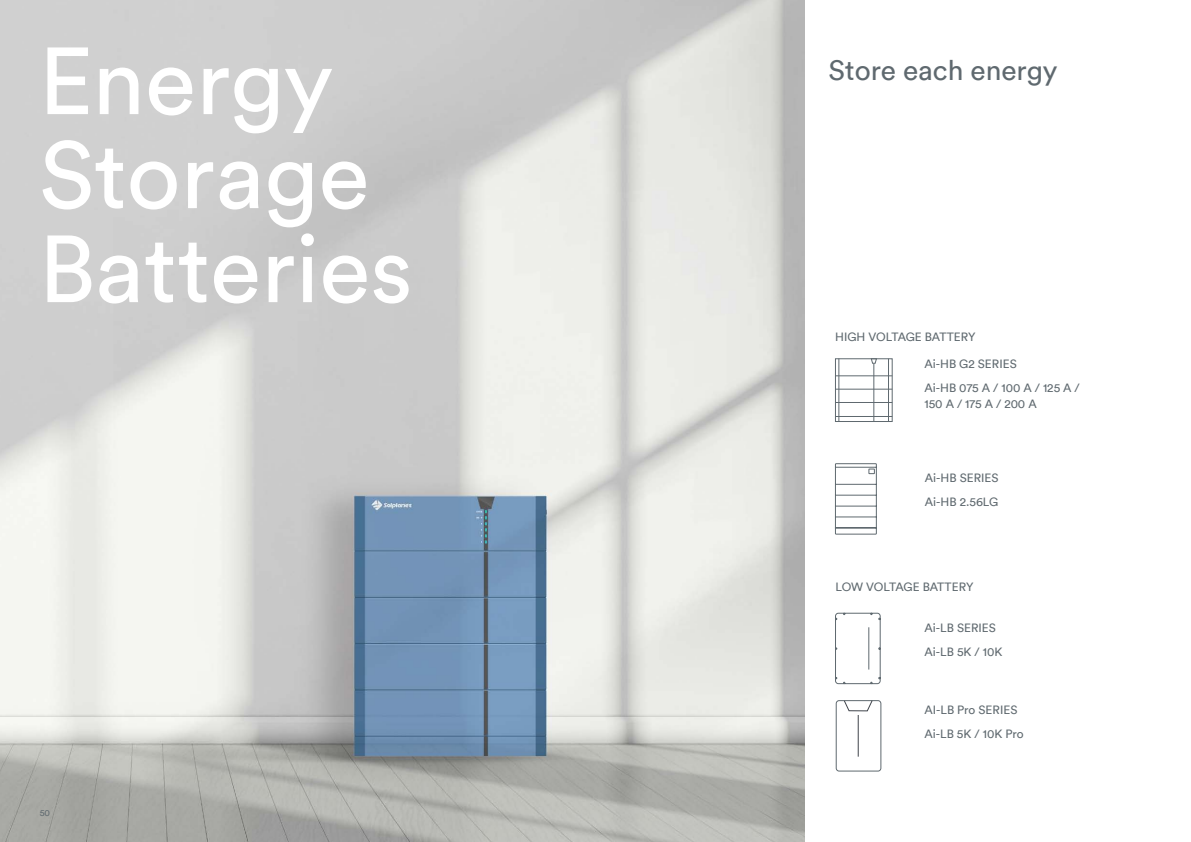
<style>
.page{position:relative;width:1191px;height:842px;background:#fff}
.page>*{position:absolute;margin:0;border:0;box-sizing:border-box;transform-origin:0 0}
.Big_headline__White{font:94px "Circular";color:#fff}
.Medium_Header__gray{font:28px "Circular";color:#5f696f}
.Reading_Text{font:12px "Circular";color:#5f696f}
.Reading_Text-2{font:12px "Circular";letter-spacing:-.02em;color:#5f696f}
.t1{font:9px "Circular";color:#5f696f}
</style>
<div class="page">
<img style="left:0;top:0;width:804px;height:842px">
<div style="left:835px;top:358px;width:57px;height:64px;border:1px solid #5f696f"></div>
<hr style="left:835px;top:375px;width:57px;height:1px;background:#5f696f">
<hr style="left:835px;top:389px;width:57px;height:1px;background:#5f696f">
<hr style="left:835px;top:402px;width:57px;height:1px;background:#5f696f">
<hr style="left:835px;top:416px;width:57px;height:1px;background:#5f696f">
<hr style="left:873px;top:364px;width:1px;height:57px;background:#5f696f">
<hr style="left:838px;top:358px;width:1px;height:63px;background:#5f696f">
<hr style="left:888px;top:359px;width:1px;height:63px;background:#5f696f">
<svg style="left:870px;top:358px;width:7px;height:6px"></svg>
<svg style="left:834px;top:463px;width:43px;height:72px"></svg>
<svg style="left:835px;top:612px;width:46px;height:72px"></svg>
<div style="left:836px;top:700px;width:45px;height:71px;border:1px solid #5f696f;border-radius:3px"></div>
<svg style="left:843px;top:700px;width:30px;height:12px"></svg>
<hr style="left:858px;top:715px;width:1px;height:42px;background:#40444b">
<p class="Big_headline__White" style="left:39px;top:18px;width:296px">Energy</p>
<p class="Big_headline__White" style="left:39px;top:112px;width:332px">Storage</p>
<p class="Big_headline__White" style="left:39px;top:206px;width:375px">Batteries</p>
<p class="t1" style="left:40px;top:807px;width:12px">50</p>
<p class="Medium_Header__gray" style="left:828px;top:52px;width:230px">Store each energy</p>
<p class="Reading_Text" style="left:835px;top:329px;width:142px">HIGH VOLTAGE BATTERY</p>
<p class="Reading_Text" style="left:924px;top:356px;width:94px">Ai-HB G2 SERIES</p>
<p class="Reading_Text" style="left:924px;top:380px;width:157px">Ai-HB 075 A / 100 A / 125 A /</p>
<p class="Reading_Text" style="left:924px;top:396px;width:114px">150 A / 175 A / 200 A</p>
<p class="Reading_Text" style="left:925px;top:469px;width:75px">Ai-HB SERIES</p>
<p class="Reading_Text" style="left:925px;top:493px;width:75px">Ai-HB 2.56LG</p>
<p class="Reading_Text-2" style="left:835px;top:579px;width:139px">LOW VOLTAGE BATTERY</p>
<p class="Reading_Text" style="left:924px;top:620px;width:73px">Ai-LB SERIES</p>
<p class="Reading_Text" style="left:924px;top:644px;width:80px">Ai-LB 5K / 10K</p>
<p class="Reading_Text" style="left:924px;top:701px;width:95px">AI-LB Pro SERIES</p>
<p class="Reading_Text" style="left:924px;top:725px;width:101px">Ai-LB 5K / 10K Pro</p>
</div>
